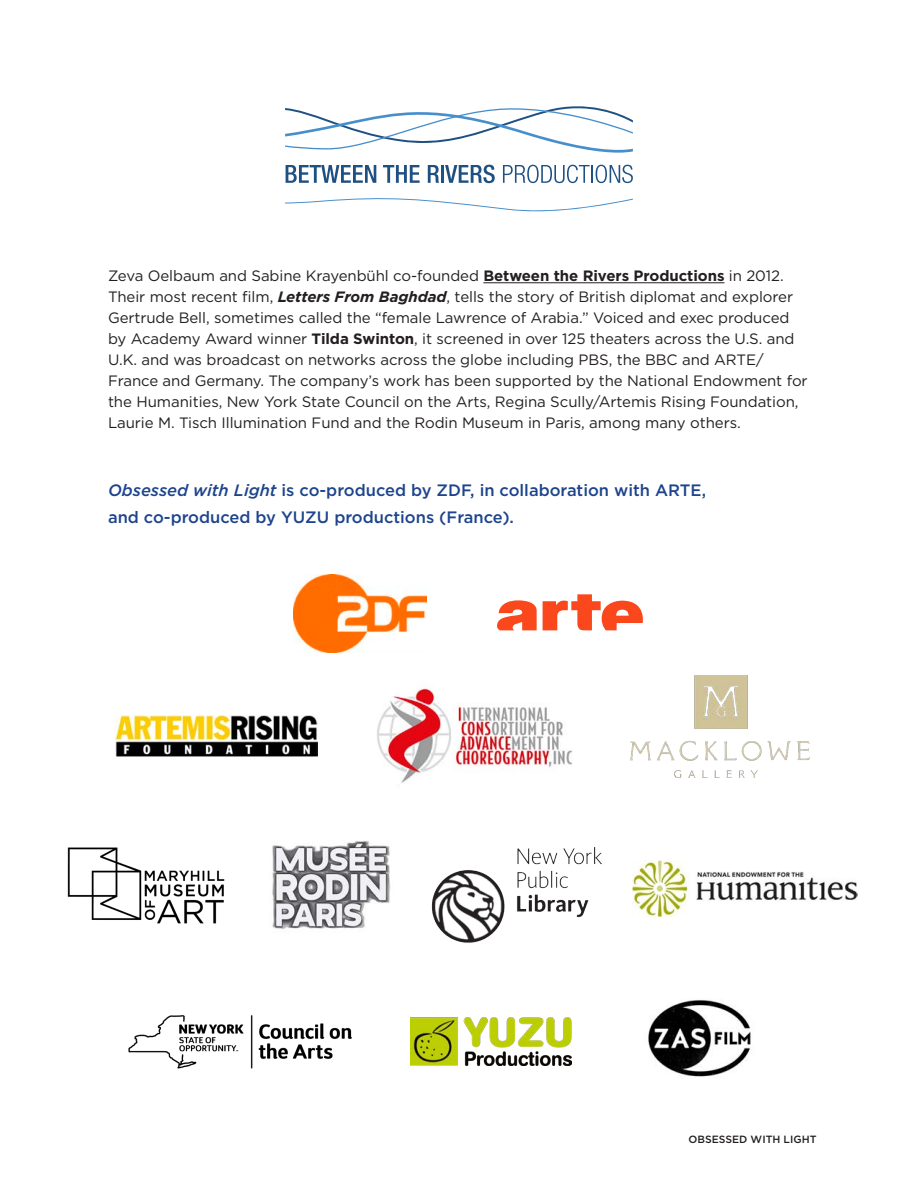
<style>
.page{position:relative;width:918px;height:1188px;background:#fff}
.page>*{position:absolute;margin:0;border:0;box-sizing:border-box;transform-origin:0 0}
.OwL-Body{font:500 16.5px/27px "Gotham";color:#1d448c}
.OwL-Body-2{font:15px/21px "Gotham";letter-spacing:-.005em;color:#231f20}
.t1{font:500 10.5px "Gotham";color:#231f20}
.s1{font-weight:700}
.s2{font-weight:700;font-style:italic}
.s3{font-style:italic}
</style>
<div class="page">
<img style="left:116px;top:715px;width:202px;height:41px">
<img style="left:633px;top:861px;width:224px;height:55px">
<img style="left:431px;top:847px;width:171px;height:96px">
<img style="left:128px;top:1015px;width:224px;height:54px">
<img style="left:272px;top:841px;width:119px;height:88px">
<svg style="left:497px;top:594px;width:146px;height:36px"></svg>
<img style="left:377px;top:688px;width:196px;height:95px">
<img style="left:67px;top:847px;width:158px;height:77px">
<img style="left:630px;top:676px;width:179px;height:101px">
<img style="left:293px;top:575px;width:134px;height:77px">
<img style="left:410px;top:1018px;width:162px;height:48px">
<img style="left:648px;top:1000px;width:103px;height:77px">
<hr style="left:483px;top:282px;width:241px;height:1px;background:#231f20">
<svg style="left:286px;top:165px;width:90px;height:18px"></svg>
<svg style="left:383px;top:165px;width:37px;height:18px"></svg>
<svg style="left:428px;top:165px;width:11px;height:18px"></svg>
<hr style="left:441px;top:165px;width:3px;height:18px;background:#1f5082">
<svg style="left:445px;top:165px;width:50px;height:18px"></svg>
<svg style="left:503px;top:165px;width:130px;height:18px"></svg>
<svg style="left:285px;top:106px;width:348px;height:47px"></svg>
<svg style="left:285px;top:198px;width:348px;height:14px"></svg>
<p class="OwL-Body-2" style="left:108px;top:265px;width:701px">Zeva Oelbaum and Sabine Krayenbühl co-founded <span class="s1">Between the Rivers Productions</span> in 2012.<br>Their most recent film, <span class="s2">Letters From Baghdad</span>, tells the story of British diplomat and explorer Gertrude Bell, sometimes called the “female Lawrence of Arabia.” Voiced and exec produced by Academy Award winner <span class="s1">Tilda Swinton</span>, it screened in over 125 theaters across the U.S. and U.K. and was broadcast on networks across the globe including PBS, the BBC and ARTE/ France and Germany. The company’s work has been supported by the National Endowment for the Humanities, New York State Council on the Arts, Regina Scully/Artemis Rising Foundation, Laurie M. Tisch Illumination Fund and the Rodin Museum in Paris, among many others.</p>
<p class="OwL-Body" style="left:108px;top:476px;width:600px"><span class="s3">Obsessed with Light</span> is co-produced by ZDF, in collaboration with ARTE, and co-produced by YUZU productions (France).</p>
<p class="t1" style="left:689px;top:1133px;width:129px">OBSESSED WITH LIGHT</p>
</div>
